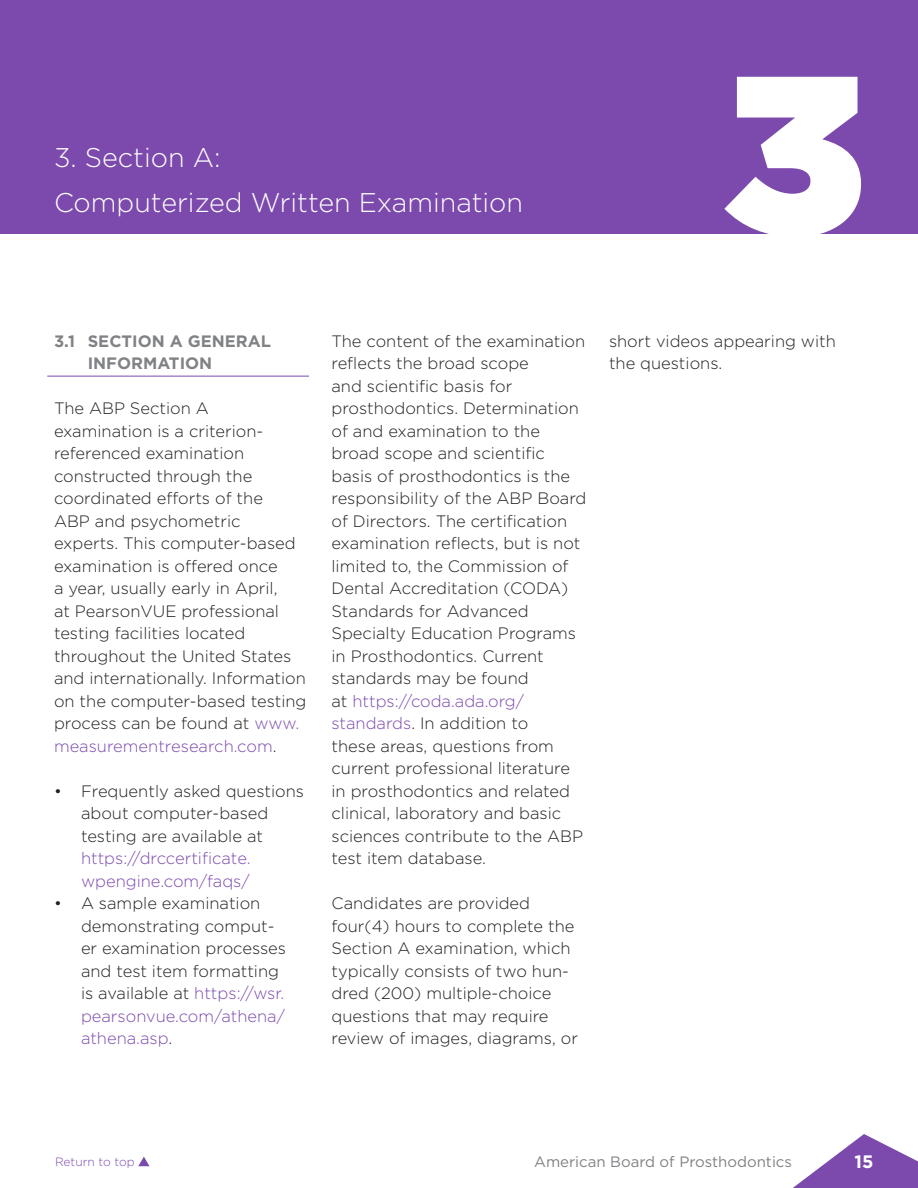
<style>
.page{position:relative;width:918px;height:1188px;background:#fff}
.page>*{position:absolute;margin:0;border:0;box-sizing:border-box;transform-origin:0 0}
.t1{font:900 224.1px "Gotham";color:#fff}
.Chapter{font:300 27px/45px "Gotham";color:#fff}
.t2{font:700 18px "Gotham";color:#fff}
.Body_Text{font:300 16.5px/22.5px "Gotham";color:#231f20}
.SubHead{font:700 16.5px/22.5px "Gotham";color:#808285}
.t3{font:15px "Gotham";color:#808285}
.t4{font:300 12px "Gotham";color:#7c4aad}
.s1{color:#7c4aad}
</style>
<div class="page">
<svg style="left:793px;top:1134px;width:125px;height:54px"></svg>
<svg style="left:138px;top:1157px;width:11px;height:9px"></svg>
<hr style="left:47px;top:376px;width:262px;height:1px;background:#7c4aad">
<div style="left:0;top:0;width:918px;height:233px;background:#7c4aad"></div>
<p class="Chapter" style="left:54px;top:134px;width:471px">3. Section A:<br>Computerized Written Examination</p>
<p class="t1" style="left:725px;top:-6px;width:141px">3</p>
<p class="SubHead" style="left:88px;top:329px;width:185px;text-indent:-34px">3.1 SECTION A GENERAL<br>INFORMATION</p>
<p class="Body_Text" style="left:54px;top:396px;width:254px">The ABP Section A examination is a criterion&shy;referenced examination constructed through the coordinated efforts of the<br>ABP and psychometric experts. This computer-based examination is offered once<br>a year, usually early in April,<br>at PearsonVUE professional testing facilities located throughout the United States and internationally. Information on the computer-based testing process can be found at <span class="s1">www. measurementresearch.com</span>.</p>
<p class="Body_Text" style="left:81px;top:779px;width:224px;text-indent:-27px">• Frequently asked questions about computer-based testing are available at <span class="s1">https://drccertificate. wpengine.com/faqs/</span></p>
<p class="Body_Text" style="left:81px;top:891px;width:207px;text-indent:-27px">• A sample examination demonstrating comput&shy;er examination processes and test item formatting is available at <span class="s1">https://wsr. pearsonvue.com/athena/ athena.asp</span>.</p>
<p class="Body_Text" style="left:332px;top:329px;width:257px">The content of the examination reflects the broad scope<br>and scientific basis for prosthodontics. Determination of and examination to the broad scope and scientific basis of prosthodontics is the responsibility of the ABP Board of Directors. The certification examination reflects, but is not limited to, the Commission of<br>Dental Accreditation (CODA)<br>Standards for Advanced<br>Specialty Education Programs in Prosthodontics. Current standards may be found<br>at <span class="s1">https://coda.ada.org/ standards</span>. In addition to<br>these areas, questions from current professional literature in prosthodontics and related clinical, laboratory and basic sciences contribute to the ABP test item database.</p>
<p class="Body_Text" style="left:332px;top:891px;width:248px">Candidates are provided four(4) hours to complete the<br>Section A examination, which typically consists of two hun&shy;dred (200) multiple-choice questions that may require review of images, diagrams, or</p>
<p class="Body_Text" style="left:609px;top:329px;width:229px">short videos appearing with the questions.</p>
<p class="t4" style="left:55px;top:1154px;width:81px">Return to top</p>
<p class="t3" style="left:534px;top:1152px;width:259px">American Board of Prosthodontics</p>
<p class="t2" style="left:855px;top:1149px;width:20px">15</p>
</div>
